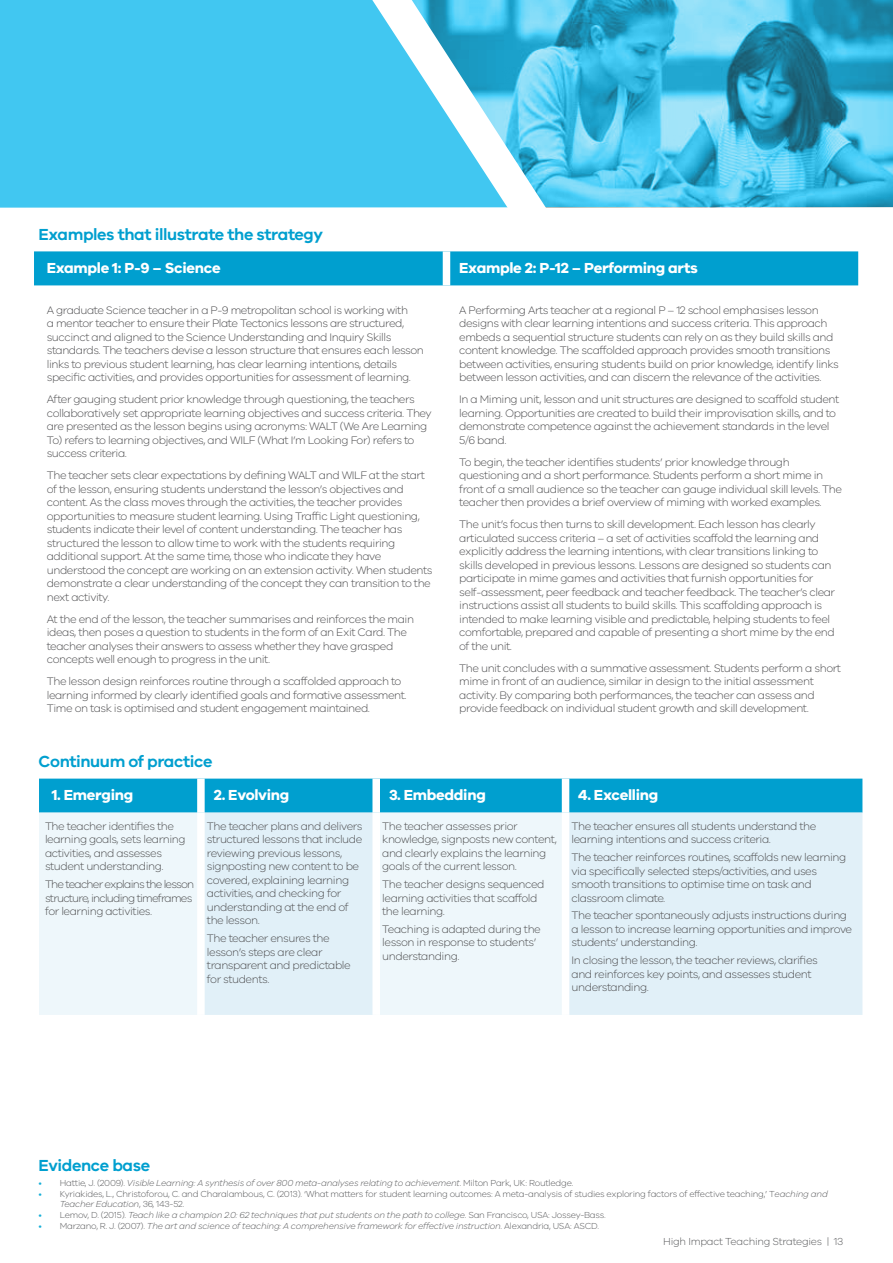
<style>
.page{position:relative;width:893px;height:1263px;background:#fff}
.page>*{position:absolute;margin:0;border:0;box-sizing:border-box;transform-origin:0 0}
.t1{font:600 16.5px "VIC";letter-spacing:-.025em;color:#009fcf}
.t2{font:700 15px "VIC";letter-spacing:-.02em;color:#fff}
.t3{font:300 13.5px "VIC";color:#58595b}
.t4{font:300 11.25px/13.5px "VIC";letter-spacing:-.04em;color:#4d4d4f}
.t5{font:300 11.25px/13.5px "VIC";letter-spacing:-.07em;color:#4d4d4f}
.t6{font:300 10.5px "VIC";letter-spacing:-.025em;color:#58595b}
.t7{font:italic 300 9px "VIC";letter-spacing:-.025em;color:#58595b}
.t8{font:300 9px/10.8px "VIC";letter-spacing:-.025em;color:#58595b}
.s1{font-style:normal;color:#14aed7}
.s2{font-style:normal}
.s3{color:#14aed7}
.s4{font-style:italic}
</style>
<div class="page">
<div style="left:0;top:0;width:372px;height:208px;background:#41c7f1"></div>
<img style="left:548px;top:0;width:345px;height:208px">
<div style="left:34px;top:251px;width:824px;height:34px;background:#009fcf"></div>
<div style="left:443px;top:251px;width:7px;height:34px;background:#fff"></div>
<div style="left:39px;top:779px;width:823px;height:34px;background:#009fcf"></div>
<div style="left:39px;top:813px;width:158px;height:202px;background:#eef7fb"></div>
<svg style="left:205px;top:813px;width:657px;height:202px;background:#e4f1f8"></svg>
<div style="left:197px;top:779px;width:8px;height:34px;background:#fff"></div>
<div style="left:372px;top:779px;width:8px;height:34px;background:#fff"></div>
<div style="left:562px;top:779px;width:7px;height:34px;background:#fff"></div>
<div style="left:372px;top:813px;width:8px;height:202px;background:#fff"></div>
<div style="left:562px;top:813px;width:7px;height:202px;background:#fff"></div>
<svg style="left:372px;top:0;width:176px;height:208px"></svg>
<h1 class="t1" style="left:39px;top:224px;width:286px">Examples that illustrate the strategy</h1>
<h2 class="t2" style="left:47px;top:258px;width:175px">Example 1: P-9 – Science</h2>
<h2 class="t2" style="left:459px;top:258px;width:240px">Example 2: P-12 – Performing arts</h2>
<p class="t4" style="left:47px;top:303px;width:379px">A graduate Science teacher in a P-9 metropolitan school is working with<br>a mentor teacher to ensure their Plate Tectonics lessons are structured, succinct and aligned to the Science Understanding and Inquiry Skills standards. The teachers devise a lesson structure that ensures each lesson links to previous student learning, has clear learning intentions, details specific activities, and provides opportunities for assessment of learning.</p>
<p class="t4" style="left:47px;top:392px;width:387px">After gauging student prior knowledge through questioning, the teachers collaboratively set appropriate learning objectives and success criteria. They are presented as the lesson begins using acronyms: WALT (We Are Learning To) refers to learning objectives, and WILF (What I’m Looking For) refers to success criteria.</p>
<p class="t4" style="left:47px;top:468px;width:387px">The teacher sets clear expectations by defining WALT and WILF at the start of the lesson, ensuring students understand the lesson’s objectives and content. As the class moves through the activities, the teacher provides opportunities to measure student learning. Using Traffic Light questioning, students indicate their level of content understanding. The teacher has structured the lesson to allow time to work with the students requiring additional support. At the same time, those who indicate they have understood the concept are working on an extension activity. When students demonstrate a clear understanding of the concept they can transition to the next activity.</p>
<p class="t4" style="left:47px;top:612px;width:369px">At the end of the lesson, the teacher summarises and reinforces the main ideas, then poses a question to students in the form of an Exit Card. The teacher analyses their answers to assess whether they have grasped concepts well enough to progress in the unit.</p>
<p class="t4" style="left:47px;top:674px;width:361px">The lesson design reinforces routine through a scaffolded approach to learning informed by clearly identified goals and formative assessment.<br>Time on task is optimised and student engagement maintained.</p>
<p class="t4" style="left:459px;top:303px;width:381px">A Performing Arts teacher at a regional P – 12 school emphasises lesson designs with clear learning intentions and success criteria. This approach embeds a sequential structure students can rely on as they build skills and content knowledge. The scaffolded approach provides smooth transitions between activities, ensuring students build on prior knowledge, identify links between lesson activities, and can discern the relevance of the activities.</p>
<p class="t4" style="left:459px;top:392px;width:382px">In a Miming unit, lesson and unit structures are designed to scaffold student learning. Opportunities are created to build their improvisation skills, and to demonstrate competence against the achievement standards in the level 5/6 band.</p>
<p class="t4" style="left:459px;top:455px;width:384px">To begin, the teacher identifies students’ prior knowledge through questioning and a short performance. Students perform a short mime in front of a small audience so the teacher can gauge individual skill levels. The teacher then provides a brief overview of miming with worked examples.</p>
<p class="t4" style="left:459px;top:517px;width:377px">The unit’s focus then turns to skill development. Each lesson has clearly articulated success criteria – a set of activities scaffold the learning and explicitly address the learning intentions, with clear transitions linking to skills developed in previous lessons. Lessons are designed so students can participate in mime games and activities that furnish opportunities for self-assessment, peer feedback and teacher feedback. The teacher’s clear instructions assist all students to build skills. This scaffolding approach is intended to make learning visible and predictable, helping students to feel comfortable, prepared and capable of presenting a short mime by the end of the unit.</p>
<p class="t4" style="left:459px;top:661px;width:383px">The unit concludes with a summative assessment. Students perform a short mime in front of an audience, similar in design to the initial assessment activity. By comparing both performances, the teacher can assess and provide feedback on individual student growth and skill development.</p>
<h1 class="t1" style="left:39px;top:751px;width:175px">Continuum of practice</h1>
<h2 class="t2" style="left:52px;top:786px;width:83px">1. Emerging</h2>
<h2 class="t2" style="left:214px;top:786px;width:77px">2. Evolving</h2>
<h2 class="t2" style="left:389px;top:786px;width:98px">3. Embedding</h2>
<h2 class="t2" style="left:578px;top:786px;width:81px">4. Excelling</h2>
<p class="t4" style="left:45px;top:819px;width:142px">The teacher identifies the learning goals, sets learning activities, and assesses student understanding.</p>
<p class="t5" style="left:45px;top:877px;width:151px">The teacher explains the lesson structure, including timeframes for learning activities.</p>
<p class="t4" style="left:207px;top:819px;width:157px">The teacher plans and delivers structured lessons that include reviewing previous lessons, signposting new content to be covered, explaining learning activities, and checking for understanding at the end of the lesson.</p>
<p class="t4" style="left:207px;top:931px;width:145px">The teacher ensures the lesson’s steps are clear transparent and predictable for students.</p>
<p class="t4" style="left:382px;top:819px;width:176px">The teacher assesses prior knowledge, signposts new content, and clearly explains the learning goals of the current lesson.</p>
<p class="t4" style="left:382px;top:877px;width:164px">The teacher designs sequenced learning activities that scaffold the learning.</p>
<p class="t4" style="left:382px;top:922px;width:160px">Teaching is adapted during the lesson in response to students’ understanding.</p>
<p class="t4" style="left:572px;top:819px;width:246px">The teacher ensures all students understand the learning intentions and success criteria.</p>
<p class="t4" style="left:572px;top:850px;width:276px">The teacher reinforces routines, scaffolds new learning via specifically selected steps/activities, and uses smooth transitions to optimise time on task and classroom climate.</p>
<p class="t4" style="left:572px;top:908px;width:282px">The teacher spontaneously adjusts instructions during a lesson to increase learning opportunities and improve students’ understanding.</p>
<p class="t4" style="left:572px;top:953px;width:248px">In closing the lesson, the teacher reviews, clarifies and reinforces key points, and assesses student understanding.</p>
<p class="t3" style="left:529px;top:840px;width:23px">13 |</p>
<h1 class="t1" style="left:39px;top:1155px;width:113px">Evidence base</h1>
<p class="t7" style="left:39px;top:1177px;width:536px"><span class="s1">•</span> <span class="s2">Hattie, J. (2009).</span> Visible Learning: A synthesis of over 800 meta-analyses relating to achievement<span class="s2">. Milton Park, UK: Routledge.</span></p>
<p class="t8" style="left:60px;top:1188px;width:770px;text-indent:-21px"><span class="s3">•</span> Kyriakides, L., Christoforou, C. and Charalambous, C. (2013). ‘What matters for student learning outcomes: A meta-analysis of studies exploring factors of effective teaching,’ T<span class="s4">eaching and<br>Teacher Education</span>, 36, 143-52.</p>
<p class="t7" style="left:39px;top:1210px;width:569px"><span class="s1">•</span> <span class="s2">Lemov, D. (2015).</span> Teach like a champion 2.0: 62 techniques that put students on the path to college<span class="s2">. San Francisco, USA: Jossey-Bass.</span></p>
<p class="t7" style="left:39px;top:1220px;width:562px"><span class="s1">•</span> <span class="s2">Marzano, R. J. (2007).</span> The art and science of teaching: A comprehensive framework for effective instruction<span class="s2">. Alexandria, USA: ASCD.</span></p>
<p class="t6" style="left:663px;top:1235px;width:182px">High Impact Teaching Strategies | 13</p>
</div>
